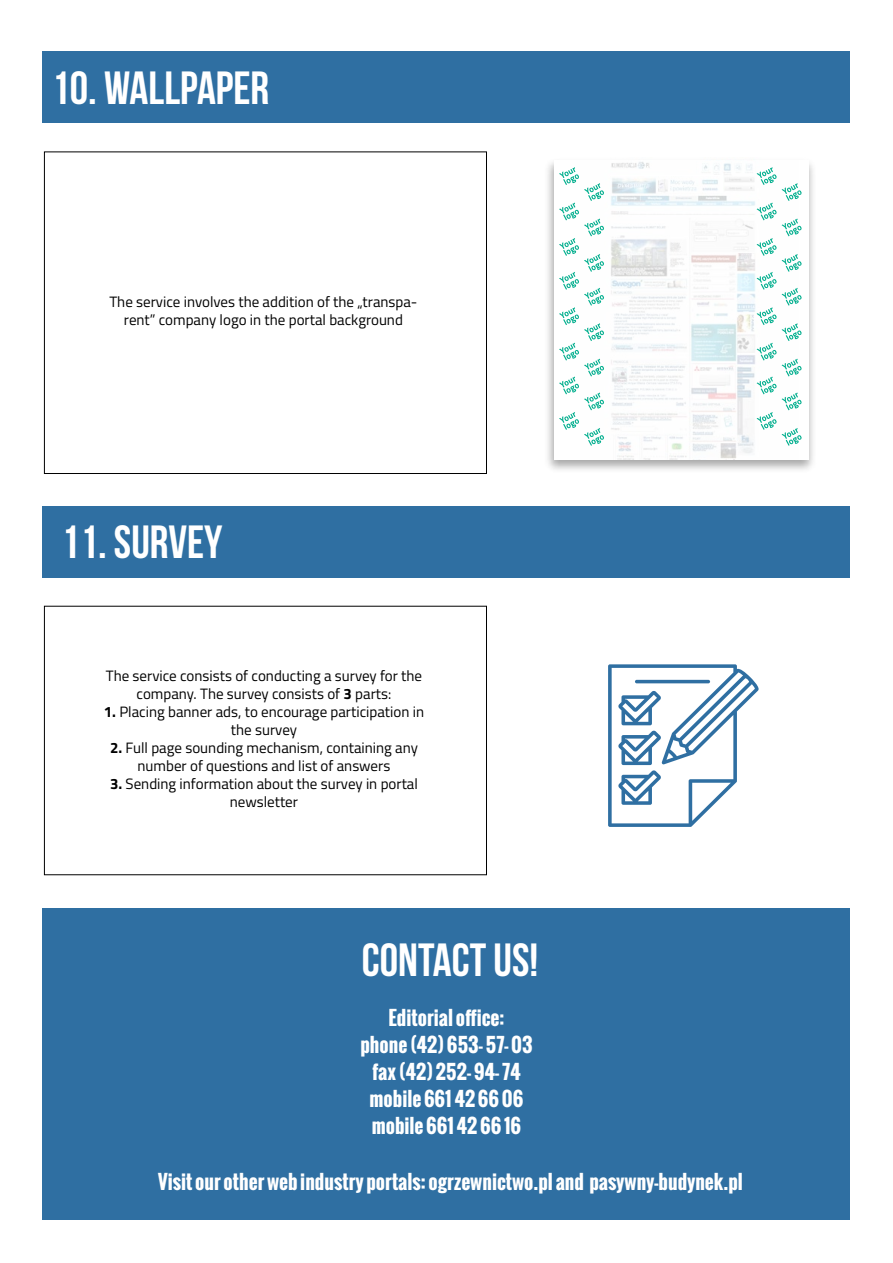
<style>
.page{position:relative;width:893px;height:1263px;background:#fff}
.page>*{position:absolute;margin:0;border:0;box-sizing:border-box;transform-origin:0 0}
.t1{font:46.5px "Bebas Neue";color:#fff}
.t2{font:700 19.5px/27px "Oswald";color:#fff;text-align:center}
.t3{font:15px/18px "Titillium Web";color:#000;text-align:center}
.s1{font-weight:700}
</style>
<div class="page">
<div style="left:544px;top:157px;width:272px;height:317px;background:#000;opacity:.35"></div>
<div style="left:554px;top:160px;width:254px;height:299px;background:#fff"></div>
<div style="left:44px;top:152px;width:443px;height:322px;border:1px solid #000"></div>
<div style="left:44px;top:606px;width:443px;height:269px;border:1px solid #000"></div>
<div style="left:43px;top:51px;width:807px;height:71px;background:#2f6fa2"></div>
<div style="left:43px;top:506px;width:807px;height:71px;background:#2f6fa2"></div>
<div style="left:43px;top:909px;width:807px;height:311px;background:#2f6fa2"></div>
<svg style="left:608px;top:664px;width:151px;height:163px"></svg>
<img style="left:580px;top:158px;width:218px;height:301px">
<img style="left:696px;top:161px;width:59px;height:16px">
<div style="left:610px;top:176px;width:113px;height:17px;background:#fff"></div>
<img style="left:612px;top:178px;width:106px;height:15px">
<svg style="left:756px;top:167px;width:46px;height:279px"></svg>
<svg style="left:559px;top:167px;width:45px;height:279px"></svg>
<h1 class="t1" style="left:51px;top:63px;width:219px">10. WALLPAPER</h1>
<p class="t3" style="left:109px;top:292px;width:310px">The service involves the addition of the „transpa&shy;rent” company logo in the portal background</p>
<h1 class="t1" style="left:61px;top:516px;width:163px">11. SURVEY</h1>
<p class="t3" style="left:106px;top:666px;width:318px">The service consists of conducting a survey for the company. The survey consists of <span class="s1">3</span> parts:</p>
<p class="t3" style="left:104px;top:702px;width:322px"><span class="s1">1.</span> Placing banner ads, to encourage participation in the survey</p>
<p class="t3" style="left:110px;top:738px;width:309px"><span class="s1">2.</span> Full page sounding mechanism, containing any number of questions and list of answers</p>
<p class="t3" style="left:110px;top:774px;width:309px"><span class="s1">3.</span> Sending information about the survey in portal newsletter</p>
<h1 class="t1" style="left:362px;top:934px;width:178px">CONTACT US!</h1>
<h2 class="t2" style="left:360px;top:1004px;width:174px">Editorial office:<br>phone (42) 653- 57- 03 fax (42) 252- 94- 74 mobile 661 42 66 06 mobile 661 42 66 16</h2>
<h2 class="t2" style="left:158px;top:1168px;width:587px">Visit our other web industry portals: ogrzewnictwo.pl and pasywny-budynek.pl</h2>
</div>
